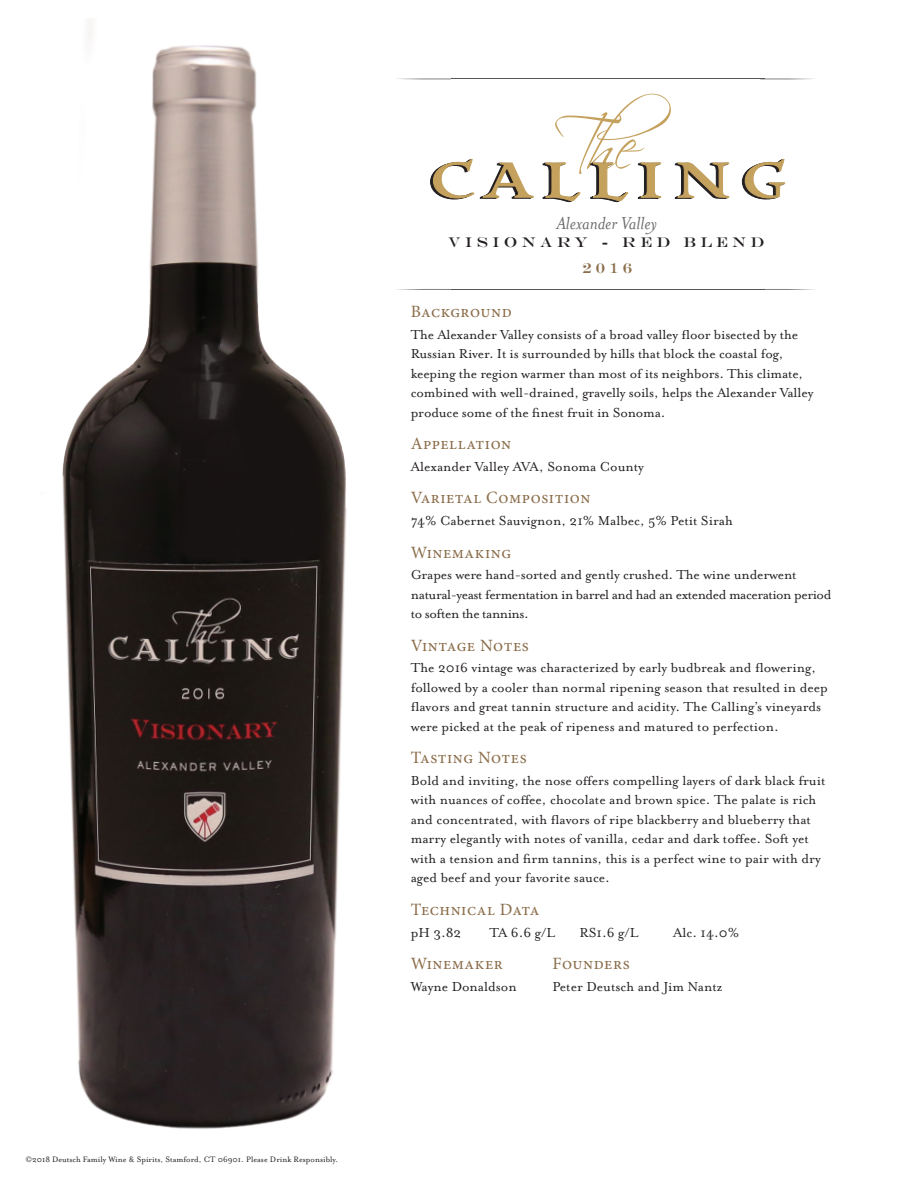
<style>
.page{position:relative;width:918px;height:1188px;background:#fff}
.page>*{position:absolute;margin:0;border:0;box-sizing:border-box;transform-origin:0 0}
.t1{font:italic 19.95px "Mrs Eaves OT";color:#6c6d70}
.t2{font:17.25px "Minion Pro";letter-spacing:.03em;color:#8b6d4a}
.t3{font:15px/19.5px "Mrs Eaves OT";color:#231f20}
.t4{font:15px/19.5px "Mrs Eaves OT";letter-spacing:-.03em;color:#231f20}
.t5{font:14.25px "Engravers";letter-spacing:.3em;color:#231f20}
.t6{font:14.25px "Engravers";color:#8b6d4a}
.t7{font:9px "Mrs Eaves OT";color:#231f20}
</style>
<div class="page">
<img style="left:62px;top:18px;width:285px;height:1111px">
<svg style="left:397px;top:289px;width:54px;height:1px"></svg>
<svg style="left:765px;top:289px;width:50px;height:1px"></svg>
<hr style="left:451px;top:289px;width:314px;height:1px;background:#555659">
<svg style="left:402px;top:79px;width:49px;height:1px"></svg>
<svg style="left:765px;top:79px;width:45px;height:1px"></svg>
<hr style="left:451px;top:79px;width:314px;height:1px;background:#555659">
<svg style="left:430px;top:159px;width:44px;height:41px"></svg>
<svg style="left:480px;top:162px;width:53px;height:37px"></svg>
<svg style="left:543px;top:94px;width:186px;height:108px"></svg>
<svg style="left:742px;top:159px;width:43px;height:41px"></svg>
<p class="t7" style="left:26px;top:1155px;width:314px">©2018 Deutsch Family Wine &amp; Spirits, Stamford, CT 06901. Please Drink Responsibly.</p>
<h1 class="t1" style="left:556px;top:212px;width:102px">Alexander Valley</h1>
<p class="t5" style="left:448px;top:234px;width:318px">VISIONARY - RED BLEND</p>
<p class="t6" style="left:582px;top:260px;width:51px">2016</p>
<p class="t2" style="left:411px;top:300px;width:102px">Background</p>
<p class="t3" style="left:411px;top:325px;width:404px">The Alexander Valley consists of a broad valley floor bisected by the Russian River. It is surrounded by hills that block the coastal fog, keeping the region warmer than most of its neighbors. This climate, combined with well-drained, gravelly soils, helps the Alexander Valley produce some of the finest fruit in Sonoma.</p>
<p class="t2" style="left:411px;top:432px;width:102px">Appellation</p>
<p class="t3" style="left:411px;top:457px;width:235px">Alexander Valley AVA, Sonoma County</p>
<p class="t2" style="left:411px;top:486px;width:181px">Varietal Composition</p>
<p class="t3" style="left:411px;top:511px;width:324px">74% Cabernet Sauvignon, 21% Malbec, 5% Petit Sirah</p>
<p class="t2" style="left:411px;top:541px;width:102px">Winemaking</p>
<p class="t4" style="left:411px;top:565px;width:422px">Grapes were hand-sorted and gently crushed. The wine underwent natural-yeast fermentation in barrel and had an extended maceration period to soften the tannins.</p>
<p class="t2" style="left:411px;top:634px;width:120px">Vintage Notes</p>
<p class="t3" style="left:411px;top:658px;width:419px">The 2016 vintage was characterized by early budbreak and flowering, followed by a cooler than normal ripening season that resulted in deep flavors and great tannin structure and acidity. The Calling’s vineyards were picked at the peak of ripeness and matured to perfection.</p>
<p class="t2" style="left:411px;top:746px;width:118px">Tasting Notes</p>
<p class="t3" style="left:411px;top:771px;width:416px">Bold and inviting, the nose offers compelling layers of dark black fruit with nuances of coffee, chocolate and brown spice. The palate is rich and concentrated, with flavors of ripe blackberry and blueberry that marry elegantly with notes of vanilla, cedar and dark toffee. Soft yet with a tension and firm tannins, this is a perfect wine to pair with dry aged beef and your favorite sauce.</p>
<p class="t2" style="left:411px;top:898px;width:130px">Technical Data</p>
<p class="t3" style="left:411px;top:923px;width:52px">pH 3.82</p>
<p class="t3" style="left:489px;top:923px;width:67px">TA 6.6 g/L</p>
<p class="t3" style="left:580px;top:923px;width:60px">RS1.6 g/L</p>
<p class="t3" style="left:673px;top:923px;width:67px">Alc. 14.0%</p>
<p class="t2" style="left:411px;top:952px;width:94px">Winemaker</p>
<p class="t2" style="left:553px;top:952px;width:79px">Founders</p>
<p class="t3" style="left:411px;top:977px;width:108px">Wayne Donaldson</p>
<p class="t3" style="left:553px;top:977px;width:171px">Peter Deutsch and Jim Nantz</p>
</div>
